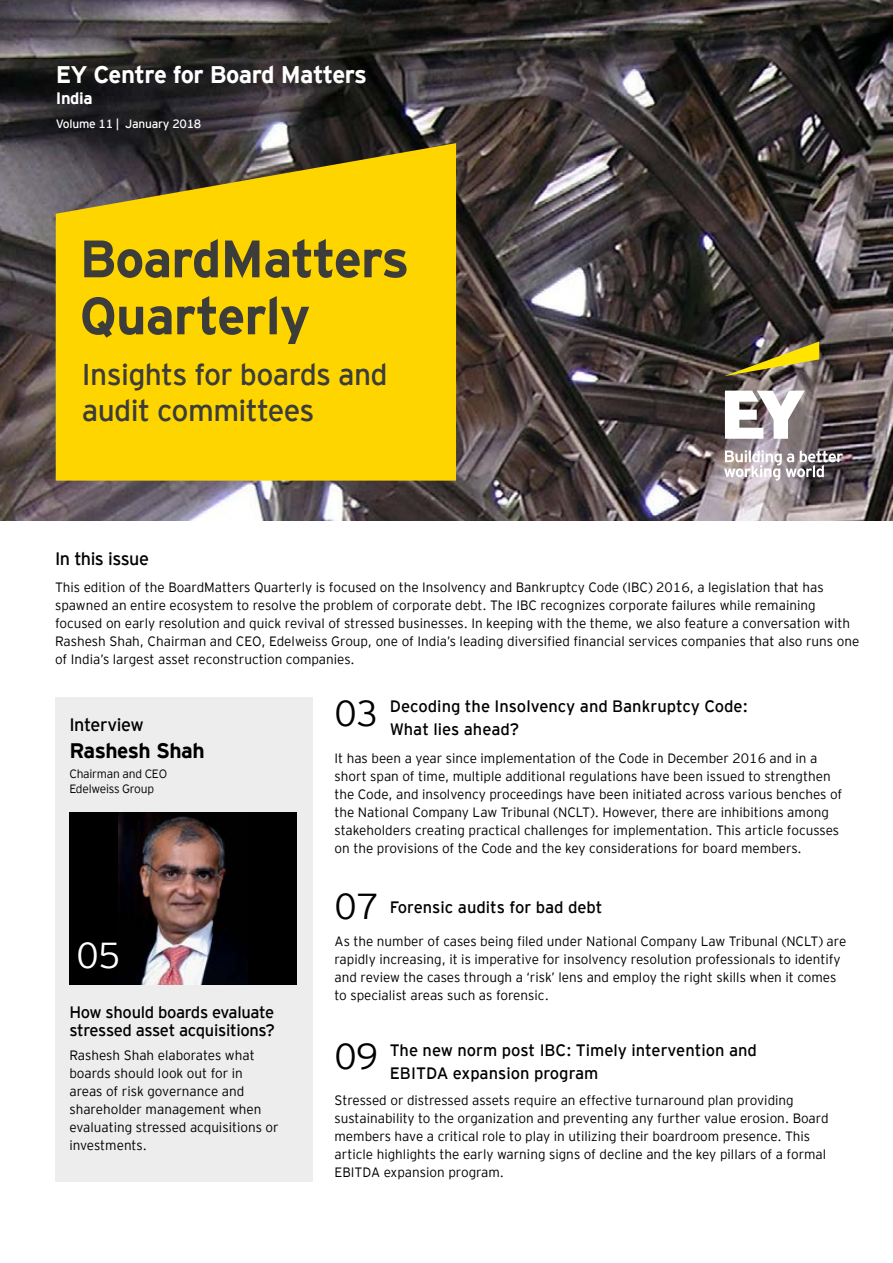
<style>
.page{position:relative;width:893px;height:1263px;background:#fff}
.page>*{position:absolute;margin:0;border:0;box-sizing:border-box;transform-origin:0 0}
.t1{font:700 52.5px/57px "EY Interstate";letter-spacing:-.02em;color:#3c3c3b}
.t2{font:300 36px "EY Interstate";color:#fff}
.t3{font:30px/36px "EY Interstate";letter-spacing:-.02em;color:#3c3c3b}
.t4{font:700 24px "EY Interstate";letter-spacing:-.025em;color:#fff}
.t5{font:700 21px "EY Interstate";letter-spacing:-.025em;color:#000}
.t6{font:18px "EY Interstate";letter-spacing:-.025em;color:#000}
.t7{font:300 16.5px/22.5px "EY Interstate";color:#000}
.t8{font:300 16.5px/18px "EY Interstate";letter-spacing:-.02em;color:#000}
.t9{font:700 16.5px "EY Interstate";letter-spacing:-.02em;color:#fff}
.t10{font:300 13.5px/18px "EY Interstate";color:#000}
.t11{font:300 12px/15px "EY Interstate";letter-spacing:-.02em;color:#000}
.t12{font:12px "EY Interstate";letter-spacing:-.02em;color:#fff}
.s1{font-size:36px}
</style>
<div class="page">
<img style="left:0;top:0;width:893px;height:521px">
<svg style="left:724px;top:341px;width:95px;height:35px;background:#7d7137"></svg>
<svg style="left:724px;top:391px;width:119px;height:90px"></svg>
<div style="left:55px;top:697px;width:258px;height:485px;background:#ededed"></div>
<div style="left:69px;top:812px;width:228px;height:173px;background:#000"></div>
<img style="left:119px;top:812px;width:128px;height:173px">
<svg style="left:56px;top:143px;width:400px;height:338px;background:#ebc507"></svg>
<h3 class="t4" style="left:56px;top:57px;width:313px">EY Centre for Board Matters</h3>
<p class="t9" style="left:56px;top:86px;width:39px">India</p>
<p class="t12" style="left:56px;top:115px;width:147px">Volume 11 | January 2018</p>
<h1 class="t1" style="left:80px;top:227px;width:331px">BoardMatters<br>Quarterly</h1>
<h3 class="t3" style="left:82px;top:354px;width:307px">Insights for boards and audit committees</h3>
<h3 class="t6" style="left:55px;top:546px;width:96px">In this issue</h3>
<p class="t10" style="left:55px;top:577px;width:806px">This edition of the BoardMatters Quarterly is focused on the Insolvency and Bankruptcy Code (IBC) 2016, a legislation that has spawned an entire ecosystem to resolve the problem of corporate debt. The IBC recognizes corporate failures while remaining focused on early resolution and quick revival of stressed businesses. In keeping with the theme, we also feature a conversation with Rashesh Shah, Chairman and CEO, Edelweiss Group, one of India’s leading diversified financial services companies that also runs one of India’s largest asset reconstruction companies.</p>
<p class="t7" style="left:390px;top:694px;width:360px;text-indent:-55px"><span class="s1">03</span> Decoding the Insolvency and Bankruptcy Code:<br>What lies ahead?</p>
<p class="t10" style="left:334px;top:749px;width:509px">It has been a year since implementation of the Code in December 2016 and in a short span of time, multiple additional regulations have been issued to strengthen the Code, and insolvency proceedings have been initiated across various benches of the National Company Law Tribunal (NCLT). However, there are inhibitions among stakeholders creating practical challenges for implementation. This article focusses on the provisions of the Code and the key considerations for board members.</p>
<p class="t7" style="left:334px;top:895px;width:270px"><span class="s1">07</span> Forensic audits for bad debt</p>
<p class="t10" style="left:334px;top:932px;width:513px">As the number of cases being filed under National Company Law Tribunal (NCLT) are rapidly increasing, it is imperative for insolvency resolution professionals to identify and review the cases through a ‘risk’ lens and employ the right skills when it comes to specialist areas such as forensic.</p>
<h3 class="t6" style="left:69px;top:712px;width:76px">Interview</h3>
<h3 class="t5" style="left:69px;top:735px;width:137px">Rashesh Shah</h3>
<p class="t11" style="left:69px;top:765px;width:99px">Chairman and CEO<br>Edelweiss Group</p>
<h2 class="t2" style="left:77px;top:930px;width:45px">05</h2>
<p class="t8" style="left:69px;top:1002px;width:207px">How should boards evaluate stressed asset acquisitions?</p>
<p class="t10" style="left:69px;top:1045px;width:211px">Rashesh Shah elaborates what boards should look out for in areas of risk governance and shareholder management when evaluating stressed acquisitions or investments.</p>
<p class="t7" style="left:390px;top:1038px;width:369px;text-indent:-55px"><span class="s1">09</span> The new norm post IBC: Timely intervention and<br>EBITDA expansion program</p>
<p class="t10" style="left:334px;top:1090px;width:495px">Stressed or distressed assets require an effective turnaround plan providing sustainability to the organization and preventing any further value erosion. Board members have a critical role to play in utilizing their boardroom presence. This article highlights the early warning signs of decline and the key pillars of a formal EBITDA expansion program.</p>
</div>
